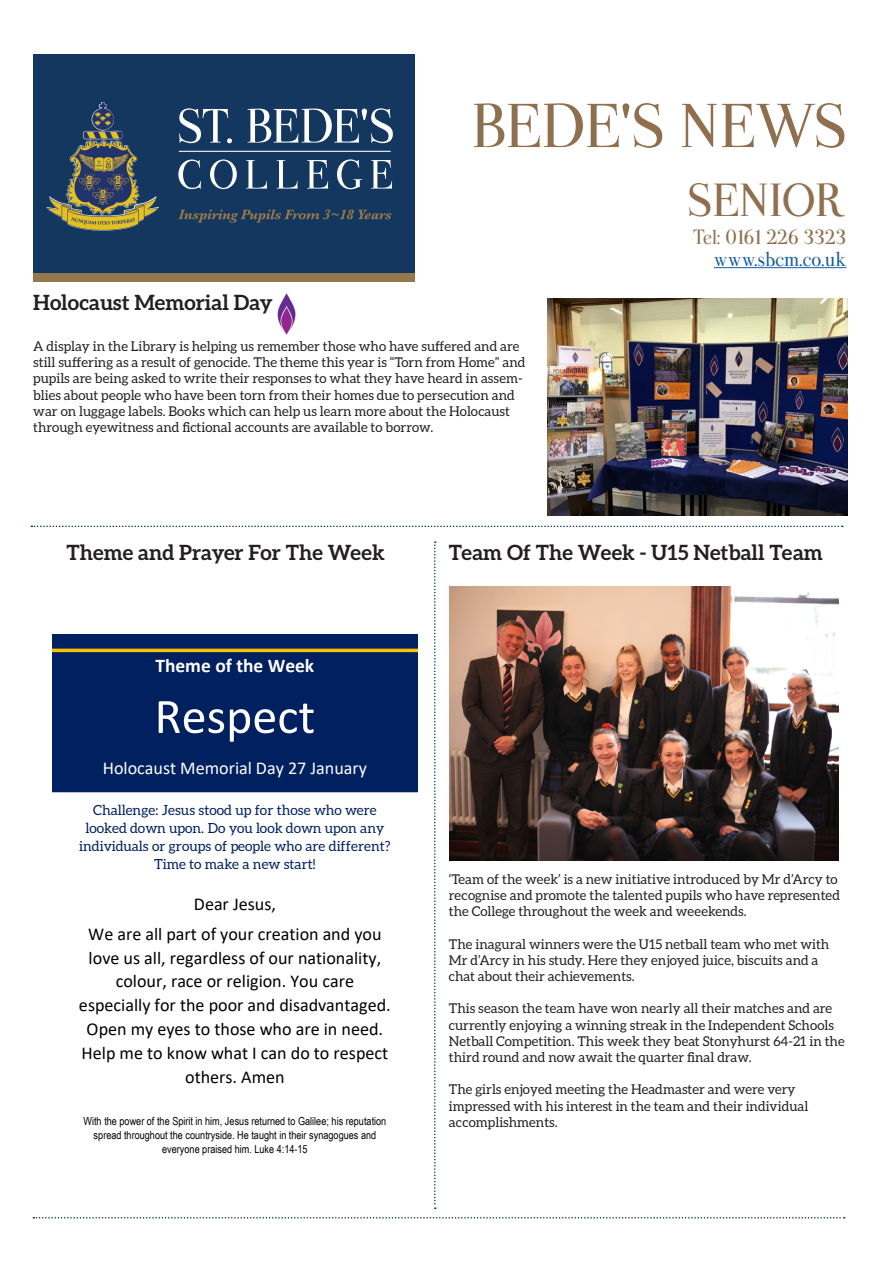
<style>
.page{position:relative;width:893px;height:1263px;background:#fff}
.page>*{position:absolute;margin:0;border:0;box-sizing:border-box;transform-origin:0 0}
.t1{font:54px "Valentina";letter-spacing:-.005em;color:#906f4f}
.t2{font:50.1px "Calibri";color:#fff}
.t3{font:40.5px "Valentina";color:#906f4f}
.t4{font:700 21px "Aleo";color:#231f20}
.t5{font:700 19.5px "Calibri";color:#fff}
.t6{font:18.15px/23.9px "Calibri";color:#000;text-align:center}
.t7{font:18.15px "Calibri";color:#fff}
.t8{font:18px "Valentina";color:#906f4f}
.t9{font:18px "Valentina";color:#175d9e}
.t10{font:13.95px/18px "Aleo";color:#002060;text-align:center}
.t11{font:13.5px/16.2px "Aleo";color:#231f20}
.t12{font:11.1px/13.8px "Arial Narrow";letter-spacing:.005em;color:#000;text-align:center}
</style>
<div class="page">
<hr style="left:714px;top:267px;width:132px;height:1px;background:#175d9e">
<div style="left:33px;top:54px;width:382px;height:223px;background:#13375f"></div>
<div style="left:33px;top:273px;width:382px;height:8px;background:#95774c"></div>
<img style="left:66px;top:102px;width:68px;height:113px">
<svg style="left:178px;top:159px;width:214px;height:30px"></svg>
<svg style="left:179px;top:108px;width:214px;height:35px"></svg>
<hr style="left:179px;top:151px;width:211px;height:1px;background:#fff">
<svg style="left:178px;top:209px;width:214px;height:14px"></svg>
<svg style="left:33px;top:1217px;width:812px;height:1px"></svg>
<svg style="left:31px;top:526px;width:812px;height:1px"></svg>
<svg style="left:434px;top:541px;width:2px;height:668px"></svg>
<div style="left:52px;top:634px;width:366px;height:158px;background:#002060"></div>
<svg style="left:52px;top:649px;width:366px;height:3px"></svg>
<img style="left:548px;top:298px;width:299px;height:218px">
<img style="left:450px;top:587px;width:389px;height:274px">
<img style="left:277px;top:293px;width:19px;height:42px">
<p class="t1" style="left:471px;top:90px;width:377px">BEDE'S NEWS</p>
<p class="t3" style="left:687px;top:173px;width:160px">SENIOR</p>
<p class="t4" style="left:33px;top:290px;width:241px">Holocaust Memorial Day</p>
<p class="t11" style="left:33px;top:338px;width:494px">A display in the Library is helping us remember those who have suffered and are still suffering as a result of genocide. The theme this year is “Torn from Home” and pupils are being asked to write their responses to what they have heard in assem&shy;blies about people who have been torn from their homes due to persecution and war on luggage labels. Books which can help us learn more about the Holocaust through eyewitness and fictional accounts are available to borrow.</p>
<p class="t8" style="left:693px;top:225px;width:155px">Tel: 0161 226 3323</p>
<p class="t9" style="left:714px;top:247px;width:134px">www.sbcm.co.uk</p>
<p class="t4" style="left:66px;top:540px;width:320px">Theme and Prayer For The Week</p>
<p class="t5" style="left:155px;top:652px;width:160px">Theme of the Week</p>
<p class="t2" style="left:154px;top:681px;width:162px">Respect</p>
<p class="t7" style="left:103px;top:755px;width:266px">Holocaust Memorial Day 27 January</p>
<p class="t10" style="left:79px;top:801px;width:313px">Challenge: Jesus stood up for those who were looked down upon. Do you look down upon any individuals or groups of people who are different?<br>Time to make a new start!</p>
<p class="t6" style="left:88px;top:889px;width:295px;line-height:29.4px">Dear Jesus,<br>We are all part of your creation and you</p>
<p class="t6" style="left:79px;top:945px;width:313px">love us all, regardless of our nationality, colour, race or religion. You care especially for the poor and disadvantaged.<br>Open my eyes to those who are in need.<br>Help me to know what I can do to respect others. Amen</p>
<p class="t12" style="left:84px;top:1114px;width:304px">With the power of the Spirit in him, Jesus returned to Galilee; his reputation spread throughout the countryside. He taught in their synagogues and everyone praised him. Luke 4:14-15</p>
<p class="t4" style="left:449px;top:540px;width:376px">Team Of The Week - U15 Netball Team</p>
<p class="t11" style="left:449px;top:871px;width:393px">‘Team of the week’ is a new initiative introduced by Mr d’Arcy to recognise and promote the talented pupils who have represented the College throughout the week and weeekends.</p>
<p class="t11" style="left:449px;top:935px;width:382px">The inagural winners were the U15 netball team who met with<br>Mr d’Arcy in his study. Here they enjoyed juice, biscuits and a chat about their achievements.</p>
<p class="t11" style="left:449px;top:1000px;width:397px">This season the team have won nearly all their matches and are currently enjoying a winning streak in the Independent Schools Netball Competition. This week they beat Stonyhurst 64-21 in the third round and now await the quarter final draw.</p>
<p class="t11" style="left:449px;top:1081px;width:361px">The girls enjoyed meeting the Headmaster and were very impressed with his interest in the team and their individual accomplishments.</p>
</div>
